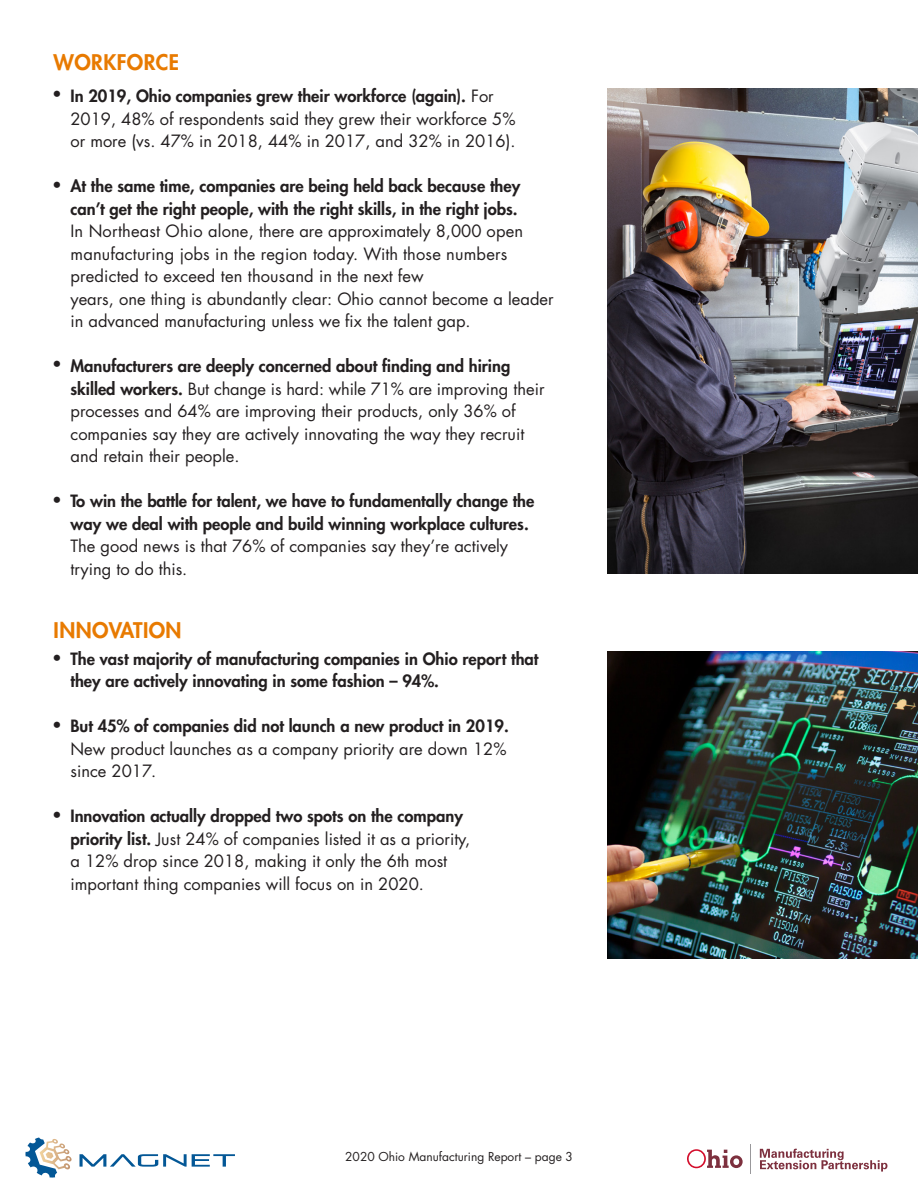
<style>
.page{position:relative;width:918px;height:1188px;background:#fff}
.page>*{position:absolute;margin:0;border:0;box-sizing:border-box;transform-origin:0 0}
.Bulleted_paragraph{font:800 21px "Futura";letter-spacing:.02em;color:#e87a00}
.Bulleted_paragraph-2{font:16.5px/22.5px "Futura";color:#231f20}
.Bulleted_paragraph-3{font:800 16.5px/22.5px "Futura";color:#231f20}
.t1{font:12px "Futura";color:#231f20}
.s1{font-weight:800}
.s2{font-weight:400}
</style>
<div class="page">
<hr style="left:751px;top:1144px;width:1px;height:30px;background:#99989b">
<svg style="left:687px;top:1149px;width:56px;height:19px"></svg>
<svg style="left:760px;top:1149px;width:127px;height:23px"></svg>
<svg style="left:80px;top:1154px;width:155px;height:13px"></svg>
<svg style="left:25px;top:1137px;width:47px;height:41px"></svg>
<img style="left:608px;top:89px;width:310px;height:484px">
<img style="left:608px;top:652px;width:310px;height:307px">
<p class="Bulleted_paragraph" style="left:53px;top:48px;width:127px">WORKFORCE</p>
<p class="Bulleted_paragraph-2" style="left:52px;top:83px;width:11px">•</p>
<p class="Bulleted_paragraph-2" style="left:52px;top:173px;width:11px">•</p>
<p class="Bulleted_paragraph-2" style="left:52px;top:353px;width:11px">•</p>
<p class="Bulleted_paragraph-2" style="left:52px;top:489px;width:11px">•</p>
<p class="Bulleted_paragraph-2" style="left:70px;top:85px;width:447px"><span class="s1">In 2019, Ohio companies grew their workforce (again).</span> For<br>2019, 48% of respondents said they grew their workforce 5% or more (vs. 47% in 2018, 44% in 2017, and 32% in 2016).</p>
<p class="Bulleted_paragraph-3" style="left:70px;top:175px;width:451px">At the same time, companies are being held back because they</p>
<p class="Bulleted_paragraph-3" style="left:70px;top:197px;width:449px">can’t get the right people, with the right skills, in the right jobs.</p>
<p class="Bulleted_paragraph-2" style="left:70px;top:220px;width:454px">In Northeast Ohio alone, there are approximately 8,000 open manufacturing jobs in the region today. With those numbers predicted to exceed ten thousand in the next few</p>
<p class="Bulleted_paragraph-2" style="left:70px;top:287px;width:485px">years, one thing is abundantly clear: Ohio cannot become a leader</p>
<p class="Bulleted_paragraph-2" style="left:70px;top:310px;width:402px">in advanced manufacturing unless we fix the talent gap.</p>
<p class="Bulleted_paragraph-2" style="left:70px;top:355px;width:476px"><span class="s1">Manufacturers are deeply concerned about finding and hiring skilled workers.</span> But change is hard: while 71% are improving their processes and 64% are improving their products, only 36% of companies say they are actively innovating the way they recruit</p>
<p class="Bulleted_paragraph-2" style="left:70px;top:445px;width:170px">and retain their people.</p>
<p class="Bulleted_paragraph-3" style="left:70px;top:490px;width:465px">To win the battle for talent, we have to fundamentally change the way we deal with people and build winning workplace cultures.<br><span class="s2">The good news is that 76% of companies say they’re actively trying to do this.</span></p>
<p class="Bulleted_paragraph" style="left:54px;top:616px;width:129px">INNOVATION</p>
<p class="Bulleted_paragraph-2" style="left:52px;top:647px;width:11px">•</p>
<p class="Bulleted_paragraph-2" style="left:52px;top:714px;width:11px">•</p>
<p class="Bulleted_paragraph-2" style="left:52px;top:804px;width:11px">•</p>
<p class="Bulleted_paragraph-3" style="left:70px;top:647px;width:469px">The vast majority of manufacturing companies in Ohio report that they are actively innovating in some fashion – 94%.</p>
<p class="Bulleted_paragraph-2" style="left:70px;top:715px;width:440px"><span class="s1">But 45% of companies did not launch a new product in 2019.<br></span>New product launches as a company priority are down 12% since 2017.</p>
<p class="Bulleted_paragraph-2" style="left:70px;top:805px;width:401px"><span class="s1">Innovation actually dropped two spots on the company priority list.</span> Just 24% of companies listed it as a priority, a 12% drop since 2018, making it only the 6th most important thing companies will focus on in 2020.</p>
<p class="t1" style="left:345px;top:1148px;width:229px">2020 Ohio Manufacturing Report – page 3</p>
</div>
